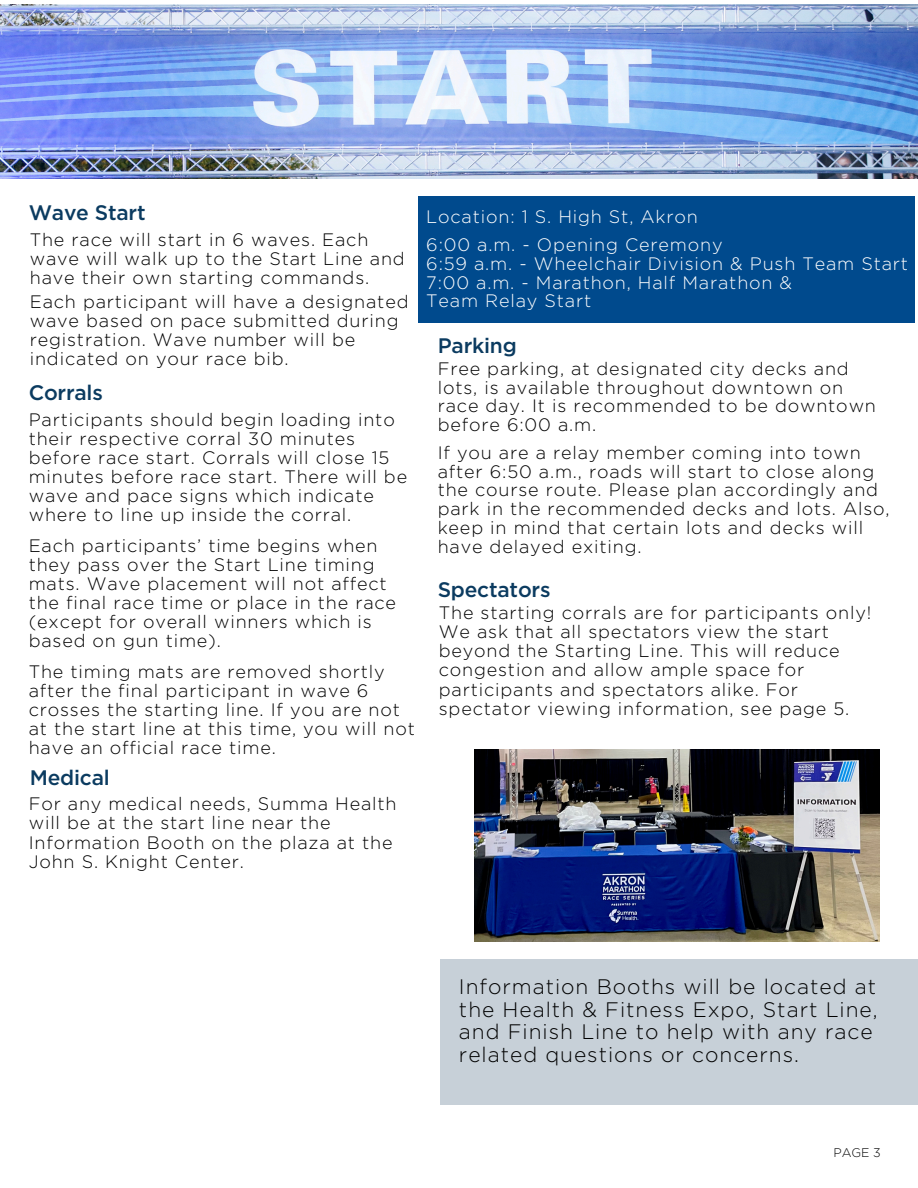
<style>
.page{position:relative;width:918px;height:1188px;background:#fff}
.page>*{position:absolute;margin:0;border:0;box-sizing:border-box;transform-origin:0 0}
.t1{font:300 21px/22.5px "Gotham";letter-spacing:.045em;color:#000}
.t2{font:500 21px "Gotham";letter-spacing:-.01em;color:#0b3b60}
.t3{font:300 18px/19px "Gotham";letter-spacing:.045em;color:#000}
.t4{font:300 18px/18.8px "Gotham";letter-spacing:.045em;color:#fff}
.t5{font:300 12.45px "Gotham";color:#000}
</style>
<div class="page">
<div style="left:418px;top:196px;width:497px;height:126px;background:#004a8d"></div>
<div style="left:440px;top:960px;width:478px;height:145px;background:#c7d0d8"></div>
<img style="left:0;top:4px;width:918px;height:175px">
<img style="left:475px;top:750px;width:405px;height:192px">
<h2 class="t2" style="left:29px;top:199px;width:118px">Wave Start</h2>
<h1 class="t3" style="left:30px;top:230px;width:376px">The race will start in 6 waves. Each wave will walk up to the Start Line and have their own starting commands.</h1>
<h2 class="t3" style="left:30px;top:292px;width:380px">Each participant will have a designated wave based on pace submitted during registration. Wave number will be indicated on your race bib.</h2>
<p class="t2" style="left:29px;top:380px;width:76px">Corrals</p>
<h2 class="t3" style="left:29px;top:410px;width:380px">Participants should begin loading into their respective corral 30 minutes before race start. Corrals will close 15 minutes before race start. There will be wave and pace signs which indicate where to line up inside the corral.</h2>
<h1 class="t3" style="left:29px;top:536px;width:369px">Each participants’ time begins when they pass over the Start Line timing mats. Wave placement will not affect the final race time or place in the race (except for overall winners which is based on gun time).</h1>
<h2 class="t3" style="left:29px;top:662px;width:388px">The timing mats are removed shortly after the final participant in wave 6 crosses the starting line. If you are not at the start line at this time, you will not have an official race time.</h2>
<h2 class="t2" style="left:30px;top:765px;width:82px">Medical</h2>
<p class="t3" style="left:29px;top:794px;width:369px">For any medical needs, Summa Health will be at the start line near the<br>Information Booth on the plaza at the<br>John S. Knight Center.</p>
<h1 class="t4" style="left:426px;top:208px;width:273px">Location: 1 S. High St, Akron</h1>
<h2 class="t4" style="left:426px;top:235px;width:483px">6:00 a.m. - Opening Ceremony<br>6:59 a.m. - Wheelchair Division &amp; Push Team Start<br>7:00 a.m. - Marathon, Half Marathon &amp;<br>Team Relay Start</h2>
<h2 class="t2" style="left:438px;top:333px;width:81px">Parking</h2>
<h2 class="t3" style="left:438px;top:359px;width:440px">Free parking, at designated city decks and lots, is available throughout downtown on race day. It is recommended to be downtown before 6:00 a.m.</h2>
<h1 class="t3" style="left:438px;top:443px;width:453px">If you are a relay member coming into town after 6:50 a.m., roads will start to close along the course route. Please plan accordingly and park in the recommended decks and lots. Also, keep in mind that certain lots and decks will have delayed exiting.</h1>
<h2 class="t2" style="left:438px;top:577px;width:114px">Spectators</h2>
<h2 class="t3" style="left:439px;top:603px;width:434px">The starting corrals are for participants only!<br>We ask that all spectators view the start beyond the Starting Line. This will reduce congestion and allow ample space for participants and spectators alike. For spectator viewing information, see page 5.</h2>
<h1 class="t1" style="left:459px;top:975px;width:420px">Information Booths will be located at the Health &amp; Fitness Expo, Start Line, and Finish Line to help with any race related questions or concerns.</h1>
<h2 class="t5" style="left:833px;top:1145px;width:49px">PAGE 3</h2>
</div>
